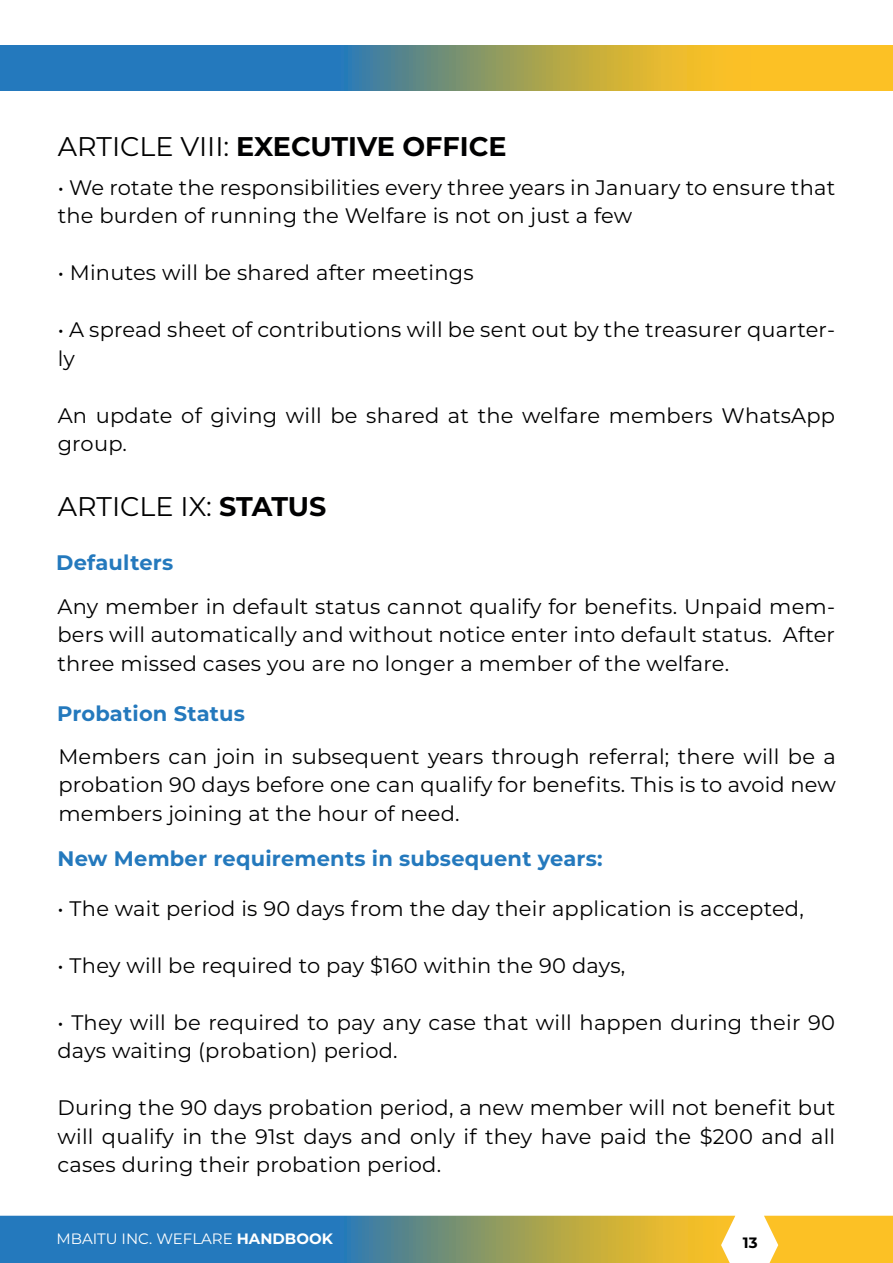
<style>
.page{position:relative;width:893px;height:1263px;background:#fff}
.page>*{position:absolute;margin:0;border:0;box-sizing:border-box;transform-origin:0 0}
.t1{font:700 27px "Montserrat";color:#000001}
.t2{font:27px "Montserrat";color:#000001}
.t3{font:21px/28.5px "Montserrat";letter-spacing:.01em;color:#000001}
.t4{font:700 21px "Montserrat";letter-spacing:.01em;color:#2479bd}
.t5{font:15px "Montserrat";color:#fff}
.t6{font:700 15px "Montserrat";color:#000001}
.s1{font-weight:400}
.s2{font-weight:700}
</style>
<div class="page">
<svg style="left:0;top:1216px;width:893px;height:47px;background:#819a81"></svg>
<svg style="left:0;top:46px;width:893px;height:44px;background:#819776"></svg>
<p class="t1" style="left:58px;top:127px;width:450px"><span class="s1">ARTICLE VIII:</span> EXECUTIVE OFFICE</p>
<p class="t3" style="left:58px;top:172px;width:779px">• We rotate the responsibilities every three years in January to ensure that the burden of running the Welfare is not on just a few</p>
<p class="t3" style="left:58px;top:258px;width:418px">• Minutes will be shared after meetings</p>
<p class="t3" style="left:58px;top:315px;width:779px">• A spread sheet of contributions will be sent out by the treasurer quarter&shy;ly</p>
<p class="t3" style="left:58px;top:400px;width:779px">An update of giving will be shared at the welfare members WhatsApp group.</p>
<p class="t2" style="left:58px;top:488px;width:270px">ARTICLE IX: <span class="s2">STATUS</span></p>
<p class="t4" style="left:56px;top:547px;width:119px">Defaulters</p>
<p class="t3" style="left:57px;top:591px;width:779px;text-align:justify">Any member in default status cannot qualify for benefits. Unpaid mem&shy;bers will automatically and without notice enter into default status. After three missed cases you are no longer a member of the welfare.</p>
<p class="t4" style="left:57px;top:698px;width:190px">Probation Status</p>
<p class="t3" style="left:58px;top:741px;width:779px;text-align:justify">Members can join in subsequent years through referral; there will be a probation 90 days before one can qualify for benefits. This is to avoid new members joining at the hour of need.</p>
<p class="t4" style="left:57px;top:843px;width:547px">New Member requirements in subsequent years:</p>
<p class="t3" style="left:57px;top:893px;width:748px">• The wait period is 90 days from the day their application is accepted,</p>
<p class="t3" style="left:57px;top:950px;width:569px">• They will be required to pay $160 within the 90 days,</p>
<p class="t3" style="left:57px;top:1007px;width:779px">• They will be required to pay any case that will happen during their 90 days waiting (probation) period.</p>
<p class="t3" style="left:57px;top:1092px;width:779px;text-align:justify">During the 90 days probation period, a new member will not benefit but will qualify in the 91st days and only if they have paid the $200 and all cases during their probation period.</p>
<p class="t5" style="left:56px;top:1228px;width:278px">MBAITU INC. WEFLARE <span class="s2">HANDBOOK</span></p>
<p class="t6" style="left:743px;top:1231px;width:16px">13</p>
</div>
